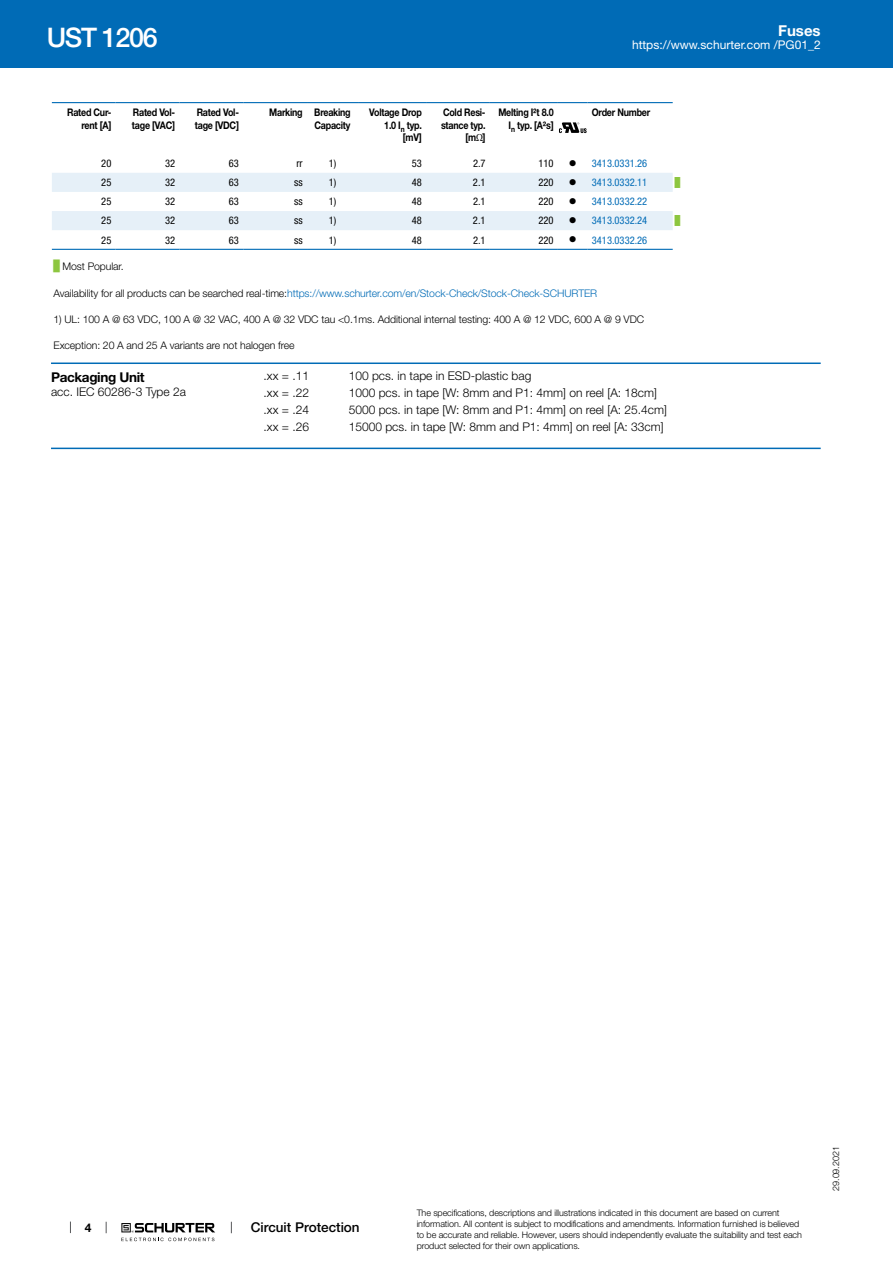
<style>
.page{position:relative;width:893px;height:1263px;background:#fff}
.page>*{position:absolute;margin:0;border:0;box-sizing:border-box;transform-origin:0 0}
.t1{font:500 27px "Helvetica Neue LT";letter-spacing:-.05em;color:#fff}
.t2{font:700 15px "Helvetica Neue LT";color:#fff}
.t3{font:500 13.5px "Helvetica Neue LT";color:#000}
.t4{font:700 13.5px "Helvetica Neue LT";letter-spacing:-.025em;color:#000}
.t5{font:300 12px "Helvetica Neue LT";color:#000}
.t6{font:12px "Helvetica Neue LT";color:#fff}
.t7{font:700 12px "Helvetica Neue LT";color:#000}
.t8{font:700 10.5px/12.6px "Helvetica Neue LT";letter-spacing:-.025em;color:#000;text-align:right;scale:.85 1}
.t9{font:300 10.5px "Helvetica Neue LT";letter-spacing:-.01em;color:#000}
.t10{font:300 10.5px "Helvetica Neue LT";letter-spacing:-.01em;color:#006bb6}
.t11{font:condensed 10.5px "Helvetica Neue LT";color:#000}
.t12{font:condensed 10.5px "Helvetica Neue LT";color:#006bb6}
.t13{font:300 9px/10.8px "Helvetica Neue LT";letter-spacing:-.01em;color:#000}
.t14{font:9px "Arial Unicode MS";color:#8dc63f}
.s1{font-family:"Arial Unicode MS";font-weight:400}
.s2{color:#000}
.s3{font-family:"Arial Unicode MS";font-weight:400;color:#8dc63f}
</style>
<div class="page">
<svg style="left:70px;top:1221px;width:1px;height:12px"></svg>
<svg style="left:121px;top:1223px;width:94px;height:18px"></svg>
<div style="left:0;top:0;width:893px;height:68px;background:#006bb6"></div>
<svg style="left:52px;top:248px;width:621px;height:1px"></svg>
<svg style="left:52px;top:173px;width:621px;height:57px"></svg>
<hr style="left:52px;top:102px;width:64px;height:1px;background:#006bb6">
<hr style="left:116px;top:102px;width:63px;height:1px;background:#006bb6">
<hr style="left:179px;top:102px;width:64px;height:1px;background:#006bb6">
<hr style="left:243px;top:102px;width:64px;height:1px;background:#006bb6">
<hr style="left:307px;top:102px;width:51px;height:1px;background:#006bb6">
<hr style="left:358px;top:102px;width:68px;height:1px;background:#006bb6">
<hr style="left:426px;top:102px;width:64px;height:1px;background:#006bb6">
<hr style="left:490px;top:102px;width:68px;height:1px;background:#006bb6">
<hr style="left:558px;top:102px;width:30px;height:1px;background:#006bb6">
<hr style="left:588px;top:102px;width:85px;height:1px;background:#006bb6">
<hr style="left:52px;top:249px;width:64px;height:1px;background:#006bb6">
<hr style="left:116px;top:249px;width:63px;height:1px;background:#006bb6">
<hr style="left:179px;top:249px;width:64px;height:1px;background:#006bb6">
<hr style="left:243px;top:249px;width:64px;height:1px;background:#006bb6">
<hr style="left:307px;top:249px;width:51px;height:1px;background:#006bb6">
<hr style="left:358px;top:249px;width:68px;height:1px;background:#006bb6">
<hr style="left:426px;top:249px;width:64px;height:1px;background:#006bb6">
<hr style="left:490px;top:249px;width:68px;height:1px;background:#006bb6">
<hr style="left:558px;top:249px;width:30px;height:1px;background:#006bb6">
<hr style="left:588px;top:249px;width:85px;height:1px;background:#006bb6">
<svg style="left:52px;top:103px;width:621px;height:31px"></svg>
<hr style="left:51px;top:362px;width:770px;height:2px;background:#006bb6">
<hr style="left:51px;top:448px;width:770px;height:1px;background:#006bb6">
<h1 class="t1" style="left:47px;top:21px;width:113px">UST 1206</h1>
<h2 class="t2" style="left:778px;top:21px;width:44px">Fuses</h2>
<h3 class="t6" style="left:632px;top:38px;width:190px">https://www.schurter.com /PG01_2</h3>
<p class="t8" style="left:67px;top:106px;width:54px">Rated Cur&shy;rent [A]</p>
<p class="t8" style="left:132px;top:106px;width:52px;text-align:left">Rated Vol&shy;tage [VAC]</p>
<p class="t8" style="left:195px;top:106px;width:53px;text-align:left">Rated Vol&shy;tage [VDC]</p>
<p class="t8" style="left:269px;top:106px;width:97px">Marking Breaking<br>Capacity</p>
<p class="t8" style="left:369px;top:106px;width:63px">Voltage Drop<br>1.0 I<sub>n</sub> typ. [mV]</p>
<p class="t8" style="left:441px;top:106px;width:54px">Cold Resi&shy;stance typ. [m<span class="s1">Ω</span>]</p>
<p class="t8" style="left:498px;top:106px;width:66px">Melting I²t 8.0<br>I<sub>n</sub> typ. [A²s]</p>
<p class="t8" style="left:592px;top:106px;width:70px">Order Number</p>
<p class="t11" style="left:101px;top:157px;width:12px">20</p>
<p class="t11" style="left:165px;top:157px;width:12px">32</p>
<p class="t11" style="left:229px;top:157px;width:12px">63</p>
<p class="t11" style="left:297px;top:157px;width:8px">rr</p>
<p class="t11" style="left:329px;top:157px;width:9px">1)</p>
<p class="t11" style="left:412px;top:157px;width:12px">53</p>
<p class="t11" style="left:473px;top:157px;width:14px">2.7</p>
<p class="t11" style="left:538px;top:157px;width:17px">110</p>
<p class="t12" style="left:569px;top:157px;width:80px"><span class="s2">●</span> 3413.0331.26</p>
<p class="t11" style="left:101px;top:176px;width:12px">25</p>
<p class="t11" style="left:165px;top:176px;width:12px">32</p>
<p class="t11" style="left:229px;top:176px;width:12px">63</p>
<p class="t11" style="left:294px;top:176px;width:10px">ss</p>
<p class="t11" style="left:329px;top:176px;width:9px">1)</p>
<p class="t11" style="left:412px;top:176px;width:12px">48</p>
<p class="t11" style="left:473px;top:176px;width:14px">2.1</p>
<p class="t11" style="left:538px;top:176px;width:17px">220</p>
<p class="t12" style="left:569px;top:176px;width:80px"><span class="s2">●</span> 3413.0332.11</p>
<p class="t14" style="left:675px;top:176px;width:7px">█</p>
<p class="t11" style="left:101px;top:195px;width:12px">25</p>
<p class="t11" style="left:165px;top:195px;width:12px">32</p>
<p class="t11" style="left:229px;top:195px;width:12px">63</p>
<p class="t11" style="left:294px;top:195px;width:10px">ss</p>
<p class="t11" style="left:329px;top:195px;width:9px">1)</p>
<p class="t11" style="left:412px;top:195px;width:12px">48</p>
<p class="t11" style="left:473px;top:195px;width:14px">2.1</p>
<p class="t11" style="left:538px;top:195px;width:17px">220</p>
<p class="t12" style="left:569px;top:195px;width:80px"><span class="s2">●</span> 3413.0332.22</p>
<p class="t11" style="left:101px;top:215px;width:12px">25</p>
<p class="t11" style="left:165px;top:215px;width:12px">32</p>
<p class="t11" style="left:229px;top:215px;width:12px">63</p>
<p class="t11" style="left:294px;top:215px;width:10px">ss</p>
<p class="t11" style="left:329px;top:215px;width:9px">1)</p>
<p class="t11" style="left:412px;top:215px;width:12px">48</p>
<p class="t11" style="left:473px;top:215px;width:14px">2.1</p>
<p class="t11" style="left:538px;top:215px;width:17px">220</p>
<p class="t12" style="left:569px;top:215px;width:80px"><span class="s2">●</span> 3413.0332.24</p>
<p class="t14" style="left:675px;top:214px;width:7px">█</p>
<p class="t11" style="left:101px;top:234px;width:12px">25</p>
<p class="t11" style="left:165px;top:234px;width:12px">32</p>
<p class="t11" style="left:229px;top:234px;width:12px">63</p>
<p class="t11" style="left:294px;top:234px;width:10px">ss</p>
<p class="t11" style="left:329px;top:234px;width:9px">1)</p>
<p class="t11" style="left:412px;top:234px;width:12px">48</p>
<p class="t11" style="left:473px;top:234px;width:14px">2.1</p>
<p class="t11" style="left:538px;top:234px;width:17px">220</p>
<p class="t12" style="left:569px;top:234px;width:80px"><span class="s2">●</span> 3413.0332.26</p>
<p class="t9" style="left:54px;top:260px;width:72px"><span class="s3">█</span> Most Popular.</p>
<p class="t10" style="left:54px;top:286px;width:545px"><span class="s2">Availability for all products can be searched real-time:</span>https://www.schurter.com/en/Stock-Check/Stock-Check-SCHURTER</p>
<p class="t9" style="left:54px;top:312px;width:592px">1) UL: 100 A @ 63 VDC, 100 A @ 32 VAC, 400 A @ 32 VDC tau &lt;0.1ms. Additional internal testing: 400 A @ 12 VDC, 600 A @ 9 VDC</p>
<p class="t9" style="left:54px;top:339px;width:242px">Exception: 20 A and 25 A variants are not halogen free</p>
<h3 class="t4" style="left:51px;top:368px;width:95px">Packaging Unit</h3>
<h3 class="t5" style="left:51px;top:384px;width:136px">acc. IEC 60286-3 Type 2a</h3>
<h3 class="t5" style="left:264px;top:369px;width:47px">.xx = .11</h3>
<h3 class="t5" style="left:349px;top:369px;width:184px">100 pcs. in tape in ESD-plastic bag</h3>
<h3 class="t5" style="left:264px;top:386px;width:47px">.xx = .22</h3>
<h3 class="t5" style="left:349px;top:386px;width:310px">1000 pcs. in tape [W: 8mm and P1: 4mm] on reel [A: 18cm]</h3>
<h3 class="t5" style="left:264px;top:403px;width:47px">.xx = .24</h3>
<h3 class="t5" style="left:349px;top:403px;width:320px">5000 pcs. in tape [W: 8mm and P1: 4mm] on reel [A: 25.4cm]</h3>
<h3 class="t5" style="left:264px;top:420px;width:47px">.xx = .26</h3>
<h3 class="t5" style="left:349px;top:420px;width:317px">15000 pcs. in tape [W: 8mm and P1: 4mm] on reel [A: 33cm]</h3>
<h3 class="t7" style="left:85px;top:1220px;width:8px">4</h3>
<h3 class="t3" style="left:251px;top:1219px;width:110px">Circuit Protection</h3>
<p class="t13" style="left:417px;top:1207px;width:387px">The specifications, descriptions and illustrations indicated in this document are based on current information. All content is subject to modifications and amendments. Information furnished is believed to be accurate and reliable. However, users should independently evaluate the suitability and test each product selected for their own applications.</p>
<p class="t13" style="left:830px;top:1191px;width:46px;rotate:-90deg">29.09.2021</p>
</div>
